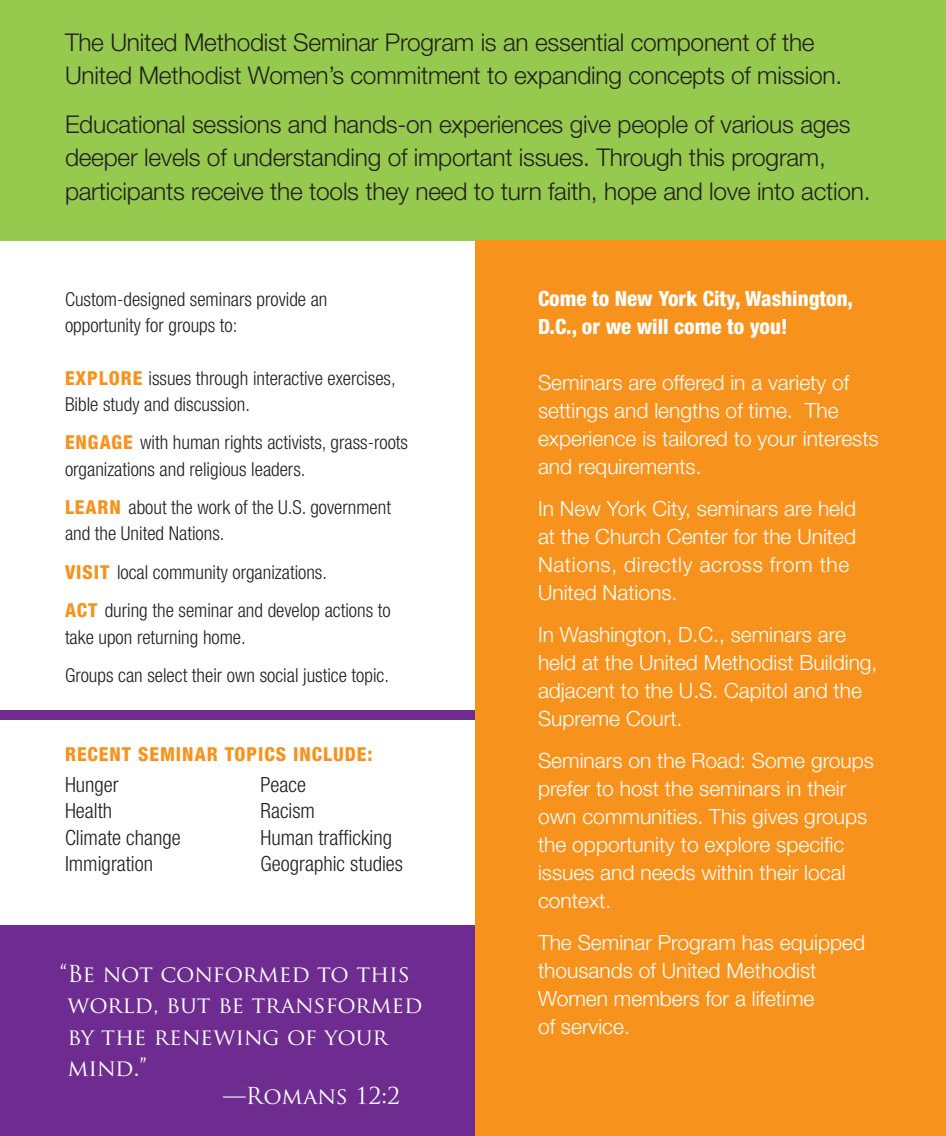
<style>
.page{position:relative;width:946px;height:1136px;background:#fff}
.page>*{position:absolute;margin:0;border:0;box-sizing:border-box;transform-origin:0 0}
.t1{font:300 24.5px/33.2px "Helvetica Neue LT Pro";letter-spacing:-.01em;color:#231f20}
.t2{font:22.75px/31.5px "Trajan Pro";color:#fff}
.t3{font:300 21px/28px "Helvetica Neue LT Pro";color:#fff}
.t4{font:300 condensed 21px/26.2px "Helvetica Neue LT Pro";color:#231f20}
.t5{font:800 condensed 21px/28px "Helvetica Neue LT Pro";letter-spacing:-.005em;color:#fff}
.t6{font:300 condensed 19.25px/26.2px "Helvetica Neue LT Pro";color:#231f20}
.t7{font:800 condensed 19.25px "Helvetica Neue LT Pro";letter-spacing:.05em;color:#f7931d}
.s1{font-weight:800;color:#f7931d}
</style>
<div class="page">
<div style="left:0;top:925px;width:474px;height:211px;background:#6e2c91"></div>
<div style="left:0;top:0;width:945px;height:240px;background:#96ca4e"></div>
<div style="left:474px;top:240px;width:471px;height:896px;background:#f7931d"></div>
<div style="left:0;top:710px;width:474px;height:9px;background:#6e2c91"></div>
<p class="t1" style="left:65px;top:25px;width:778px">The United Methodist Seminar Program is an essential component of the<br>United Methodist Women’s commitment to expanding concepts of mission.</p>
<p class="t1" style="left:65px;top:107px;width:806px">Educational sessions and hands-on experiences give people of various ages deeper levels of understanding of important issues. Through this program, participants receive the tools they need to turn faith, hope and love into action.</p>
<p class="t6" style="left:65px;top:286px;width:264px">Custom-designed seminars provide an opportunity for groups to:</p>
<p class="t6" style="left:65px;top:364px;width:332px"><span class="s1">EXPLORE</span> issues through interactive exercises,<br>Bible study and discussion.</p>
<p class="t6" style="left:65px;top:429px;width:344px"><span class="s1">ENGAGE</span> with human rights activists, grass-roots organizations and religious leaders.</p>
<p class="t6" style="left:65px;top:494px;width:327px"><span class="s1">LEARN</span> about the work of the U.S. government and the United Nations.</p>
<p class="t6" style="left:65px;top:552px;width:327px;line-height:38.5px"><span class="s1">VISIT</span> local community organizations.<br><span class="s1">ACT</span> during the seminar and develop actions to</p>
<p class="t6" style="left:65px;top:617px;width:325px;line-height:38.5px">take upon returning home.<br>Groups can select their own social justice topic.</p>
<p class="t7" style="left:65px;top:742px;width:309px">RECENT SEMINAR TOPICS INCLUDE:</p>
<p class="t4" style="left:65px;top:771px;width:117px">Hunger<br>Health<br>Climate change<br>Immigration</p>
<p class="t4" style="left:260px;top:771px;width:144px">Peace<br>Racism<br>Human trafficking<br>Geographic studies</p>
<p class="t2" style="left:67px;top:957px;width:356px;text-indent:-7px">“Be not conformed to this world, but be transformed by the renewing of your mind.”</p>
<p class="t2" style="left:223px;top:1080px;width:178px">—Romans 12:2</p>
<p class="t5" style="left:537px;top:284px;width:316px">COME TO NEW YORK CITY, WASHINGTON,<br>D.C., OR WE WILL COME TO YOU!</p>
<p class="t3" style="left:537px;top:368px;width:342px">Seminars are offered in a variety of settings and lengths of time. The experience is tailored to your interests and requirements.</p>
<p class="t3" style="left:537px;top:494px;width:319px">In New York City, seminars are held at the Church Center for the United<br>Nations, directly across from the<br>United Nations.</p>
<p class="t3" style="left:537px;top:620px;width:341px">In Washington, D.C., seminars are held at the United Methodist Building, adjacent to the U.S. Capitol and the<br>Supreme Court.</p>
<p class="t3" style="left:537px;top:746px;width:337px">Seminars on the Road: Some groups prefer to host the seminars in their own communities. This gives groups the opportunity to explore specific issues and needs within their local context.</p>
<p class="t3" style="left:537px;top:928px;width:328px">The Seminar Program has equipped thousands of United Methodist<br>Women members for a lifetime<br>of service.</p>
</div>
